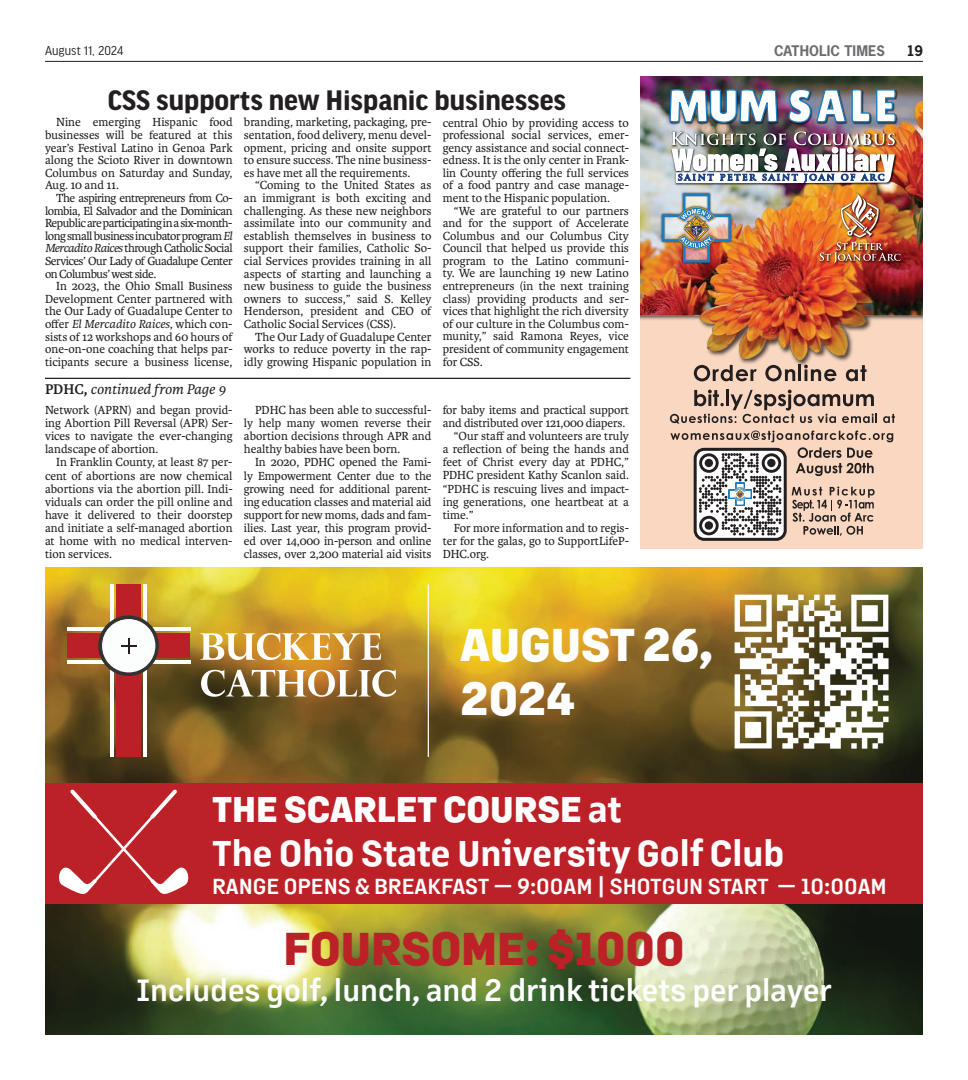
<style>
.page{position:relative;width:968px;height:1080px;background:#fff}
.page>*{position:absolute;margin:0;border:0;box-sizing:border-box;transform-origin:0 0}
.t1{font:800 45px "Margin MVB";color:#bc2127}
.t2{font:800 45px/54px "Margin MVB";color:#fff}
.t3{font:700 35px/44.2px "Margin MVB";color:#fff}
.t4{font:600 30px "Margin MVB";color:#fff}
.t5{font:700 30px "Good Headline Pro";color:#231f20}
.t6{font:600 21.25px "Margin MVB";color:#fff}
.t7{font:italic 15px "Karmina";color:#231f20}
.t8{font:13.75px "Good Headline Pro Narr";letter-spacing:.005em;color:#231f20}
.t9{font:700 13.75px "News Gothic Std";letter-spacing:.01em;color:#6c6d70}
.t10{font:700 13.75px "News Gothic Std";color:#231f20}
.t11{font:12.5px/12.6px "Karmina";color:#231f20;text-align:justify}
.s1{font-style:italic}
.s2{font-size:12.75px}
.s3{font-weight:700;font-style:normal}
.s4{font-weight:800}
</style>
<div class="page">
<hr style="left:45px;top:61px;width:877px;height:1px;background:#231f20">
<img style="left:45px;top:567px;width:877px;height:468px">
<div style="left:45px;top:784px;width:877px;height:120px;background:#bc2127"></div>
<svg style="left:59px;top:789px;width:130px;height:105px"></svg>
<svg style="left:200px;top:633px;width:181px;height:27px"></svg>
<svg style="left:201px;top:670px;width:195px;height:27px"></svg>
<div style="left:117px;top:584px;width:24px;height:36px;background:#bb2026"></div>
<hr style="left:111px;top:584px;width:3px;height:41px;background:#fff">
<hr style="left:144px;top:584px;width:3px;height:41px;background:#fff">
<div style="left:68px;top:634px;width:35px;height:24px;background:#bb2026"></div>
<hr style="left:68px;top:661px;width:40px;height:3px;background:#fff">
<hr style="left:68px;top:628px;width:40px;height:3px;background:#fff">
<div style="left:155px;top:634px;width:35px;height:24px;background:#bb2026"></div>
<hr style="left:150px;top:661px;width:40px;height:3px;background:#fff">
<hr style="left:150px;top:628px;width:40px;height:3px;background:#fff">
<div style="left:117px;top:673px;width:24px;height:84px;background:#bb2026"></div>
<hr style="left:111px;top:667px;width:3px;height:90px;background:#fff">
<hr style="left:144px;top:667px;width:3px;height:90px;background:#fff">
<svg style="left:98px;top:615px;width:61px;height:61px"></svg>
<hr style="left:427px;top:584px;width:2px;height:173px;background:#fff">
<img style="left:724px;top:584px;width:174px;height:174px">
<hr style="left:45px;top:378px;width:585px;height:1px;background:#231f20">
<div style="left:640px;top:280px;width:282px;height:269px;background:#f9d7c0"></div>
<img style="left:640px;top:77px;width:282px;height:363px">
<img style="left:659px;top:191px;width:74px;height:75px">
<svg style="left:693px;top:365px;width:63px;height:16px"></svg>
<svg style="left:765px;top:365px;width:30px;height:16px"></svg>
<hr style="left:798px;top:365px;width:3px;height:16px;background:#231f20">
<svg style="left:804px;top:365px;width:32px;height:16px"></svg>
<svg style="left:845px;top:365px;width:21px;height:16px"></svg>
<svg style="left:670px;top:390px;width:207px;height:34px"></svg>
<svg style="left:883px;top:414px;width:12px;height:9px"></svg>
<img style="left:831px;top:265px;width:10px;height:2px">
<img style="left:661px;top:88px;width:243px;height:177px">
<div style="left:693px;top:448px;width:93px;height:93px;border:3px solid #231f20;border-radius:9px"></div>
<svg style="left:670px;top:431px;width:223px;height:105px"></svg>
<p class="t8" style="left:45px;top:44px;width:80px">August 11, 2024</p>
<p class="t9" style="left:774px;top:41px;width:112px">CATHOLIC TIMES</p>
<p class="t10" style="left:906px;top:41px;width:18px">19</p>
<h3 class="t5" style="left:108px;top:86px;width:460px">CSS supports new Hispanic businesses</h3>
<p class="t11" style="left:45px;top:116px;width:189px;text-indent:11px">Nine emerging Hispanic food businesses will be featured at this year’s Festival Latino in Genoa Park along the Scioto River in downtown Columbus on Saturday and Sunday, Aug. 10 and 11.</p>
<p class="t11" style="left:45px;top:192px;width:189px;text-indent:11px">The aspiring entrepreneurs from Co&shy;lombia, El Salvador and the Dominican Republic are participating in a six-month&shy;long small business incubator program <span class="s1">El Mercadito Raices</span> through Catholic Social Services’ Our Lady of Guadalupe Center on Columbus’ west side.</p>
<p class="t11" style="left:45px;top:280px;width:189px;text-indent:11px">In 2023, the Ohio Small Business Development Center partnered with the Our Lady of Guadalupe Center to offer <span class="s1">El Mercadito Raices</span>, which con&shy;sists of 12 workshops and 60 hours of one-on-one coaching that helps par&shy;ticipants secure a business license,</p>
<p class="t11" style="left:244px;top:116px;width:189px">branding, marketing, packaging, pre&shy;sentation, food delivery, menu devel&shy;opment, pricing and onsite support to ensure success. The nine business&shy;es have met all the requirements.</p>
<p class="t11" style="left:244px;top:179px;width:189px;text-indent:11px">“Coming to the United States as an immigrant is both exciting and challenging. As these new neighbors assimilate into our community and establish themselves in business to support their families, Catholic So&shy;cial Services provides training in all aspects of starting and launching a new business to guide the business owners to success,” said S. Kelley Henderson, president and CEO of Catholic Social Services (CSS).</p>
<p class="t11" style="left:244px;top:330px;width:189px;text-indent:11px">The Our Lady of Guadalupe Center works to reduce poverty in the rap&shy;idly growing Hispanic population in</p>
<p class="t11" style="left:442px;top:116px;width:188px">central Ohio by providing access to professional social services, emer&shy;gency assistance and social connect&shy;edness. It is the only center in Frank&shy;lin County offering the full services of a food pantry and case manage&shy;ment to the Hispanic population.</p>
<p class="t11" style="left:442px;top:204px;width:188px;text-indent:11px">“We are grateful to our partners and for the support of Accelerate Columbus and our Columbus City Council that helped us provide this program to the Latino communi&shy;ty. We are launching 19 new Latino entrepreneurs (in the next training class) providing products and ser&shy;vices that highlight the rich diversity of our culture in the Columbus com&shy;munity,” said Ramona Reyes, vice president of community engagement for CSS<span class="s2">.</span></p>
<p class="t7" style="left:45px;top:381px;width:182px"><span class="s3">PDHC,</span> continued from Page 9</p>
<p class="t11" style="left:45px;top:404px;width:189px;line-height:13.1px">Network (APRN) and began provid&shy;ing Abortion Pill Reversal (APR) Ser&shy;vices to navigate the ever-changing landscape of abortion.</p>
<p class="t11" style="left:45px;top:456px;width:189px;line-height:13.1px;text-indent:11px">In Franklin County, at least 87 per&shy;cent of abortions are now chemical abortions via the abortion pill. Indi&shy;viduals can order the pill online and have it delivered to their doorstep and initiate a self-managed abortion at home with no medical interven&shy;tion services.</p>
<p class="t11" style="left:244px;top:404px;width:189px;line-height:13.1px;text-indent:11px">PDHC has been able to successful&shy;ly help many women reverse their abortion decisions through APR and healthy babies have been born.</p>
<p class="t11" style="left:244px;top:456px;width:189px;line-height:13px;text-indent:11px">In 2020, PDHC opened the Fami&shy;ly Empowerment Center due to the growing need for additional parent&shy;ing education classes and material aid support for new moms, dads and fam&shy;ilies. Last year, this program provid&shy;ed over 14,000 in-person and online classes, over 2,200 material aid visits</p>
<p class="t11" style="left:442px;top:404px;width:188px">for baby items and practical support</p>
<p class="t11" style="left:442px;top:417px;width:184px">and distributed over 121,000 diapers.</p>
<p class="t11" style="left:454px;top:430px;width:176px">“Our staff and volunteers are truly</p>
<p class="t11" style="left:442px;top:443px;width:188px">a reflection of being the hands and</p>
<p class="t11" style="left:442px;top:456px;width:188px">feet of Christ every day at PDHC,”</p>
<p class="t11" style="left:442px;top:469px;width:188px">PDHC president Kathy Scanlon said.</p>
<p class="t11" style="left:442px;top:482px;width:188px">“PDHC is rescuing lives and impact-</p>
<p class="t11" style="left:442px;top:495px;width:188px">ing generations, one heartbeat at a</p>
<p class="t11" style="left:442px;top:508px;width:32px">time.”</p>
<p class="t11" style="left:454px;top:522px;width:176px">For more information and to regis-</p>
<p class="t11" style="left:442px;top:535px;width:188px">ter for the galas, go to SupportLifeP-</p>
<p class="t11" style="left:442px;top:548px;width:48px">DHC.org.</p>
<h1 class="t2" style="left:460px;top:615px;width:254px">AUGUST 26,<br>2024</h1>
<h2 class="t3" style="left:212px;top:785px;width:573px"><span class="s4">THE SCARLET COURSE</span> at<br>The Ohio State University Golf Club</h2>
<h3 class="t6" style="left:212px;top:871px;width:676px">RANGE OPENS &amp; BREAKFAST — 9:00AM | SHOTGUN START — 10:00AM</h3>
<h1 class="t1" style="left:283px;top:916px;width:402px">FOURSOME: $1000</h1>
<h3 class="t4" style="left:137px;top:969px;width:696px">Includes golf, lunch, and 2 drink tickets per player</h3>
</div>
